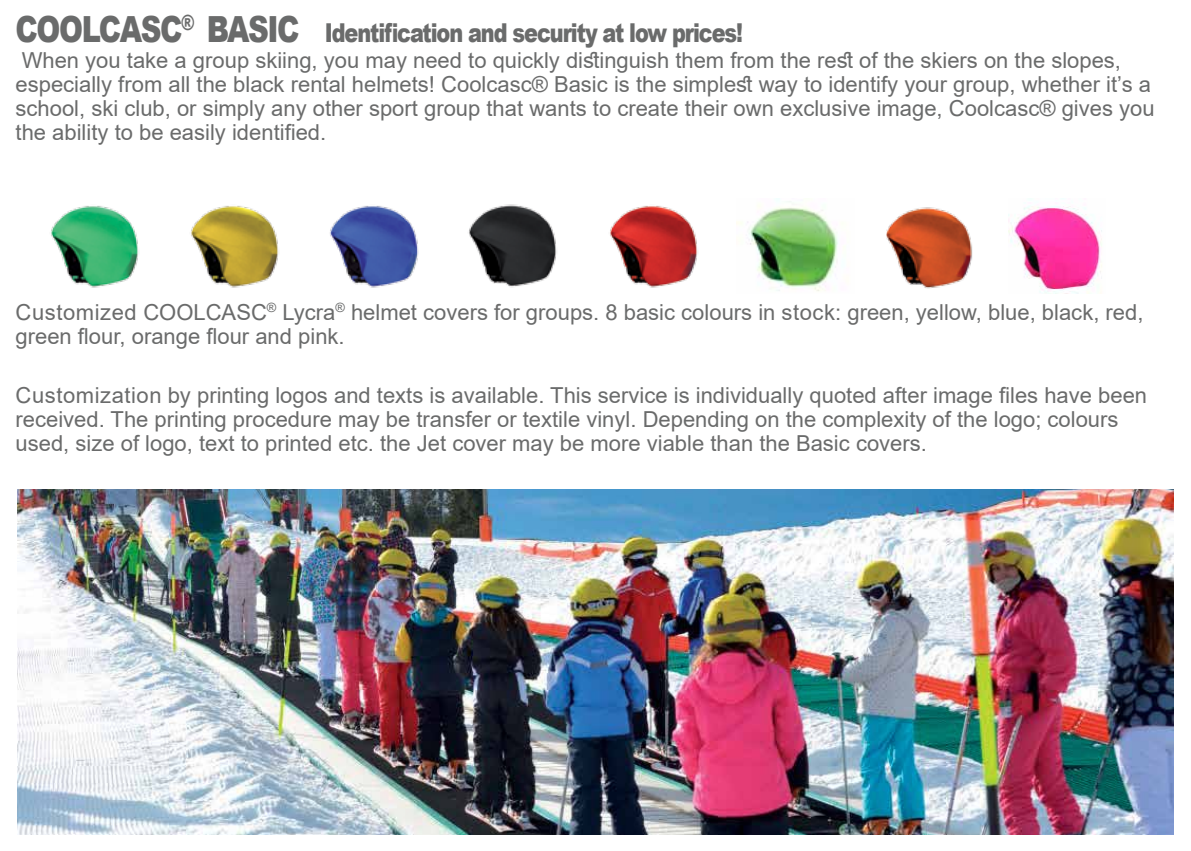
<style>
.page{position:relative;width:1191px;height:851px;background:#fff}
.page>*{position:absolute;margin:0;border:0;box-sizing:border-box;transform-origin:0 0}
.t1{font:900 36px "Arial";letter-spacing:-.05em;color:#6a6b6b;scale:.8 1}
.t2{font:900 26px "Arial";letter-spacing:-.05em;color:#6a6b6b;scale:.8 1}
.t3{font:22px/24px "Arial";color:#6a6b6b}
</style>
<div class="page">
<img style="left:17px;top:489px;width:1157px;height:345px">
<img style="left:51px;top:206px;width:88px;height:82px">
<img style="left:330px;top:206px;width:89px;height:82px">
<img style="left:610px;top:206px;width:88px;height:82px">
<img style="left:191px;top:206px;width:88px;height:82px">
<img style="left:469px;top:204px;width:88px;height:84px">
<img style="left:886px;top:207px;width:87px;height:82px">
<img style="left:736px;top:198px;width:102px;height:93px">
<img style="left:1008px;top:198px;width:94px;height:95px">
<h1 class="t1" style="left:16px;top:3px;width:357px">COOLCASC<sup>®</sup> BASIC</h1>
<p class="t3" style="left:16px;top:48px;width:1140px">When you take a group skiing, you may need to quickly distinguish them from the rest of the skiers on the slopes, especially from all the black rental helmets! Coolcasc® Basic is the simplest way to identify your group, whether it’s a school, ski club, or simply any other sport group that wants to create their own exclusive image, Coolcasc® gives you the ability to be easily identified.</p>
<p class="t2" style="left:325px;top:14px;width:524px">Identification and security at low prices!</p>
<p class="t3" style="left:16px;top:300px;width:1129px">Customized COOLCASC<sup>®</sup> Lycra<sup>®</sup> helmet covers for groups. 8 basic colours in stock: green, yellow, blue, black, red, green flour, orange flour and pink.</p>
<p class="t3" style="left:16px;top:383px;width:1133px">Customization by printing logos and texts is available. This service is individually quoted after image files have been received. The printing procedure may be transfer or textile vinyl. Depending on the complexity of the logo; colours used, size of logo, text to printed etc. the Jet cover may be more viable than the Basic covers.</p>
</div>
